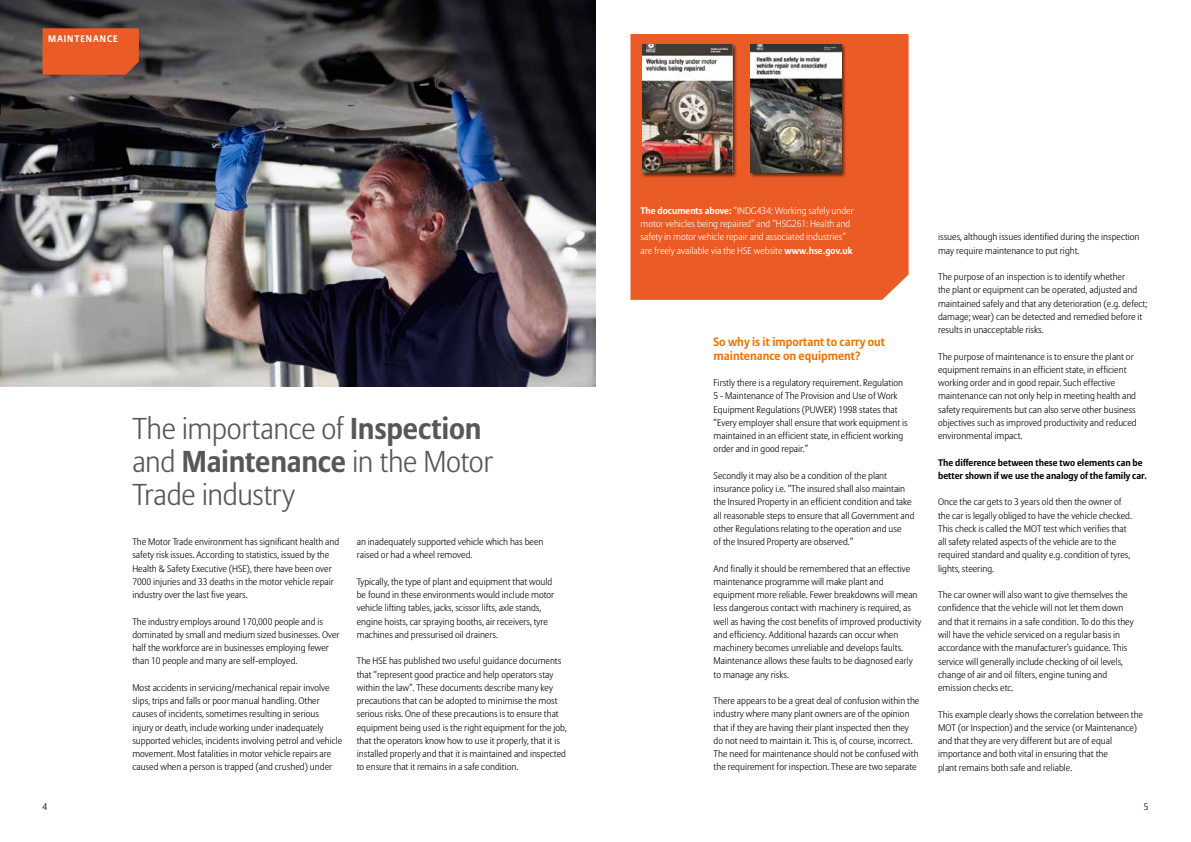
<style>
.page{position:relative;width:1191px;height:842px;background:#fff}
.page>*{position:absolute;margin:0;border:0;box-sizing:border-box;transform-origin:0 0}
.t1{font:300 30px/33.1px "Allianz Sans";letter-spacing:-.015em;color:#575756}
.t2{font:700 12px/14px "Allianz Sans";color:#ee7402}
.t3{font:300 9.5px/13.3px "Allianz Sans";color:#000}
.t4{font:300 9.5px/13.3px "Allianz Sans";color:#fff}
.t5{font:700 9.5px/13.3px "Allianz Sans";color:#000}
.t6{font:700 9.5px "Allianz Sans";letter-spacing:.1em;color:#fff}
.s1{font-weight:700}
</style>
<div class="page">
<img style="left:0;top:0;width:595px;height:386px">
<div style="left:43px;top:28px;width:96px;height:47px;background:#eb5b25"></div>
<div style="left:630px;top:34px;width:278px;height:266px;background:#eb5b25"></div>
<div style="left:641px;top:43px;width:97px;height:135px;background:#000;opacity:.6"></div>
<img style="left:642px;top:44px;width:91px;height:129px">
<div style="left:749px;top:43px;width:97px;height:135px;background:#000;opacity:.6"></div>
<img style="left:751px;top:44px;width:90px;height:129px">
<p class="t6" style="left:48px;top:32px;width:71px">MAINTENANCE</p>
<h1 class="t1" style="left:132px;top:413px;width:362px">The importance of <span class="s1">Inspection </span>and <span class="s1">Maintenance</span> in the Motor<br>Trade industry</h1>
<p class="t3" style="left:132px;top:536px;width:208px">The Motor Trade environment has significant health and safety risk issues. According to statistics, issued by the Health &amp; Safety Executive (HSE), there have been over 7000 injuries and 33 deaths in the motor vehicle repair industry over the last five years.</p>
<p class="t3" style="left:132px;top:615px;width:209px">The industry employs around 170,000 people and is dominated by small and medium sized businesses. Over half the workforce are in businesses employing fewer than 10 people and many are self-employed.</p>
<p class="t3" style="left:132px;top:681px;width:211px">Most accidents in servicing/mechanical repair involve slips, trips and falls or poor manual handling. Other causes of incidents, sometimes resulting in serious injury or death, include working under inadequately supported vehicles, incidents involving petrol and vehicle movement. Most fatalities in motor vehicle repairs are caused when a person is trapped (and crushed) under</p>
<p class="t3" style="left:357px;top:536px;width:188px">an inadequately supported vehicle which has been raised or had a wheel removed.</p>
<p class="t3" style="left:357px;top:575px;width:199px">Typically, the type of plant and equipment that would be found in these environments would include motor vehicle lifting tables, jacks, scissor lifts, axle stands, engine hoists, car spraying booths, air receivers, tyre machines and pressurised oil drainers.</p>
<p class="t3" style="left:357px;top:655px;width:211px">The HSE has published two useful guidance documents that “represent good practice and help operators stay within the law”. These documents describe many key precautions that can be adopted to minimise the most serious risks. One of these precautions is to ensure that equipment being used is the right equipment for the job, that the operators know how to use it properly, that it is installed properly and that it is maintained and inspected to ensure that it remains in a safe condition.</p>
<p class="t4" style="left:640px;top:204px;width:215px"><span class="s1">The documents above:</span> “INDG434: Working safely under motor vehicles being repaired” and “HSG261: Health and safety in motor vehicle repair and associated industries” are freely available via the HSE website <span class="s1">www.hse.gov.uk</span></p>
<p class="t2" style="left:713px;top:335px;width:173px">So why is it important to carry out maintenance on equipment?</p>
<p class="t3" style="left:713px;top:377px;width:196px">Firstly there is a regulatory requirement. Regulation 5 - Maintenance of The Provision and Use of Work Equipment Regulations (PUWER) 1998 states that “Every employer shall ensure that work equipment is maintained in an efficient state, in efficient working order and in good repair.”</p>
<p class="t3" style="left:713px;top:469px;width:202px">Secondly it may also be a condition of the plant insurance policy i.e. “The insured shall also maintain the Insured Property in an efficient condition and take all reasonable steps to ensure that all Government and other Regulations relating to the operation and use<br>of the Insured Property are observed.”</p>
<p class="t3" style="left:713px;top:562px;width:209px">And finally it should be remembered that an effective maintenance programme will make plant and equipment more reliable. Fewer breakdowns will mean less dangerous contact with machinery is required, as well as having the cost benefits of improved productivity and efficiency. Additional hazards can occur when machinery becomes unreliable and develops faults.<br>Maintenance allows these faults to be diagnosed early to manage any risks.</p>
<p class="t3" style="left:713px;top:695px;width:207px">There appears to be a great deal of confusion within the industry where many plant owners are of the opinion that if they are having their plant inspected then they do not need to maintain it. This is, of course, incorrect.<br>The need for maintenance should not be confused with the requirement for inspection. These are two separate</p>
<p class="t3" style="left:938px;top:231px;width:203px">issues, although issues identified during the inspection may require maintenance to put right.</p>
<p class="t3" style="left:938px;top:271px;width:211px">The purpose of an inspection is to identify whether<br>the plant or equipment can be operated, adjusted and maintained safely and that any deterioration (e.g. defect; damage; wear) can be detected and remedied before it results in unacceptable risks.</p>
<p class="t3" style="left:938px;top:350px;width:200px">The purpose of maintenance is to ensure the plant or equipment remains in an efficient state, in efficient working order and in good repair. Such effective maintenance can not only help in meeting health and safety requirements but can also serve other business objectives such as improved productivity and reduced environmental impact.</p>
<p class="t5" style="left:938px;top:456px;width:210px">The difference between these two elements can be better shown if we use the analogy of the family car.</p>
<p class="t3" style="left:938px;top:496px;width:195px">Once the car gets to 3 years old then the owner of the car is legally obliged to have the vehicle checked.<br>This check is called the MOT test which verifies that all safety related aspects of the vehicle are to the required standard and quality e.g. condition of tyres, lights, steering.</p>
<p class="t3" style="left:938px;top:589px;width:197px">The car owner will also want to give themselves the confidence that the vehicle will not let them down and that it remains in a safe condition. To do this they will have the vehicle serviced on a regular basis in accordance with the manufacturer’s guidance. This service will generally include checking of oil levels, change of air and oil filters, engine tuning and emission checks etc.</p>
<p class="t3" style="left:938px;top:708px;width:206px">This example clearly shows the correlation between the MOT (or Inspection) and the service (or Maintenance) and that they are very different but are of equal importance and both vital in ensuring that the<br>plant remains both safe and reliable.</p>
<p class="t3" style="left:43px;top:801px;width:6px">4</p>
<p class="t3" style="left:1143px;top:801px;width:6px">5</p>
</div>
